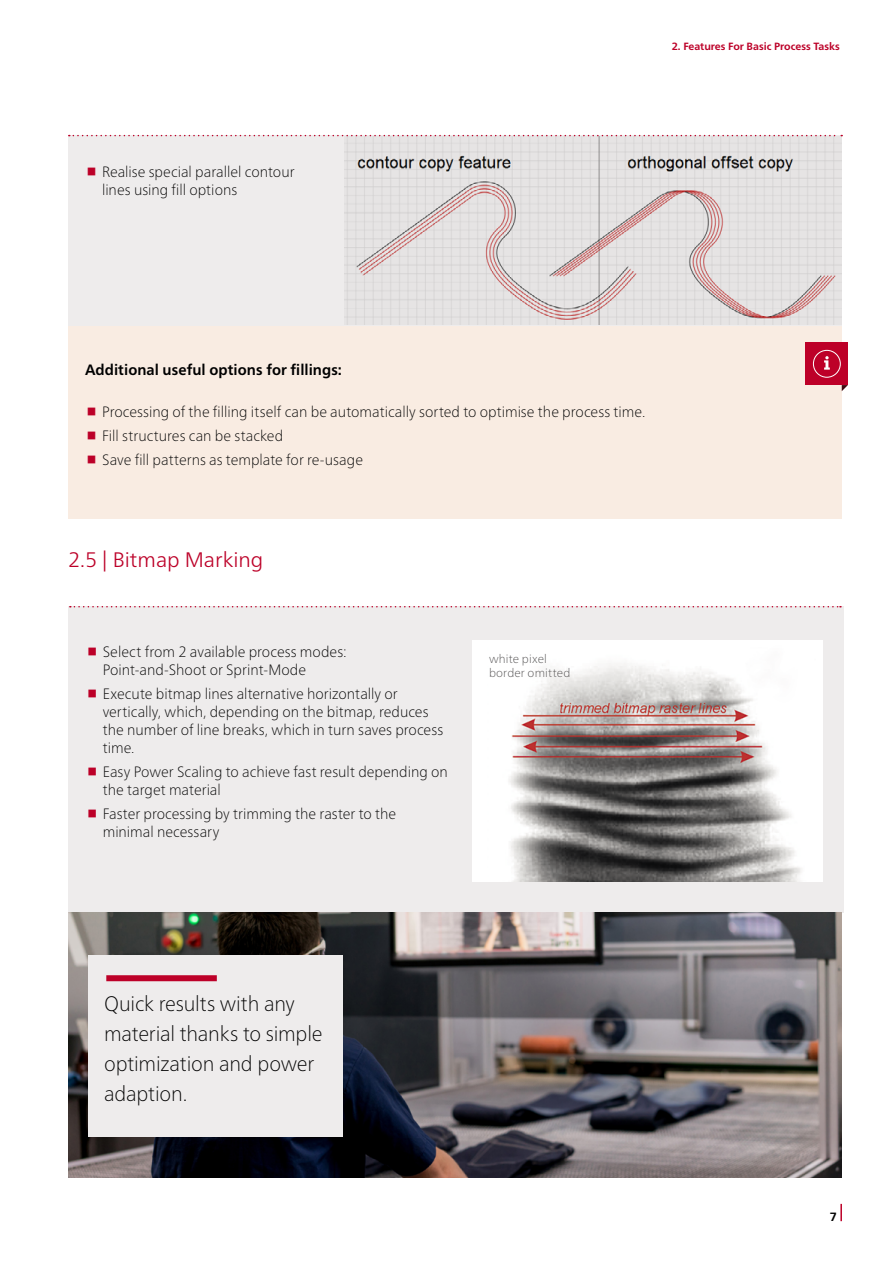
<style>
.page{position:relative;width:893px;height:1263px;background:#fff}
.page>*{position:absolute;margin:0;border:0;box-sizing:border-box;transform-origin:0 0}
.t1{font:100 21px/30px "Frutiger Neue LT Pro";letter-spacing:-.01em;color:#000}
.t2{font:300 21px "Frutiger Neue LT Pro";color:#bc0028}
.t3{font:100 15px/18px "Frutiger Neue LT Pro";color:#000}
.t4{font:700 15px "Frutiger Neue LT Pro";letter-spacing:.005em;color:#000}
.t5{font:100 12px/14.4px "Frutiger Neue LT Pro";letter-spacing:.01em;color:#535152}
.t6{font:700 12px "Frutiger Neue LT Pro";color:#000}
.t7{font:700 10.5px "Frutiger Neue LT Pro";color:#bc0028}
</style>
<div class="page">
<svg style="left:840px;top:1204px;width:2px;height:17px"></svg>
<div style="left:68px;top:606px;width:775px;height:307px;background:#eeecec"></div>
<div style="left:68px;top:135px;width:774px;height:191px;background:#eeecec"></div>
<div style="left:68px;top:326px;width:774px;height:193px;background:#f9ece2"></div>
<svg style="left:69px;top:135px;width:773px;height:1px"></svg>
<img style="left:345px;top:136px;width:497px;height:189px">
<svg style="left:70px;top:606px;width:771px;height:1px"></svg>
<div style="left:805px;top:342px;width:43px;height:43px;background:#bd0028"></div>
<svg style="left:842px;top:385px;width:6px;height:6px"></svg>
<div style="left:813px;top:350px;width:28px;height:28px;border:1px solid #fff;border-radius:50%"></div>
<svg style="left:824px;top:356px;width:6px;height:14px"></svg>
<div style="left:472px;top:641px;width:351px;height:241px;background:#fff"></div>
<img style="left:509px;top:663px;width:292px;height:219px">
<img style="left:68px;top:913px;width:774px;height:265px">
<div style="left:88px;top:955px;width:254px;height:182px;background:#eeecec"></div>
<div style="left:106px;top:975px;width:111px;height:6px;background:#bd0028"></div>
<p class="t3" style="left:102px;top:163px;width:194px">Realise special parallel contour lines using fill options</p>
<p class="t7" style="left:672px;top:40px;width:170px">2. Features For Basic Process Tasks</p>
<p class="t4" style="left:85px;top:361px;width:258px">Additional useful options for fillings:</p>
<p class="t3" style="left:102px;top:400px;width:545px;line-height:24px">Processing of the filling itself can be automatically sorted to optimise the process time.<br>Fill structures can be stacked<br>Save fill patterns as template for re-usage</p>
<h1 class="t2" style="left:68px;top:547px;width:197px">2.5 | Bitmap Marking</h1>
<p class="t3" style="left:103px;top:643px;width:246px">Select from 2 available process modes:<br>Point-and-Shoot or Sprint-Mode</p>
<p class="t3" style="left:103px;top:685px;width:342px">Execute bitmap lines alternative horizontally or vertically, which, depending on the bitmap, reduces the number of line breaks, which in turn saves process time.</p>
<p class="t3" style="left:103px;top:763px;width:347px">Easy Power Scaling to achieve fast result depending on the target material</p>
<p class="t3" style="left:103px;top:805px;width:295px">Faster processing by trimming the raster to the minimal necessary</p>
<p class="t5" style="left:489px;top:651px;width:83px">white pixel border omitted</p>
<h1 class="t1" style="left:104px;top:989px;width:220px">Quick results with any material thanks to simple optimization and power adaption.</h1>
<p class="t6" style="left:830px;top:1210px;width:9px">7</p>
</div>
